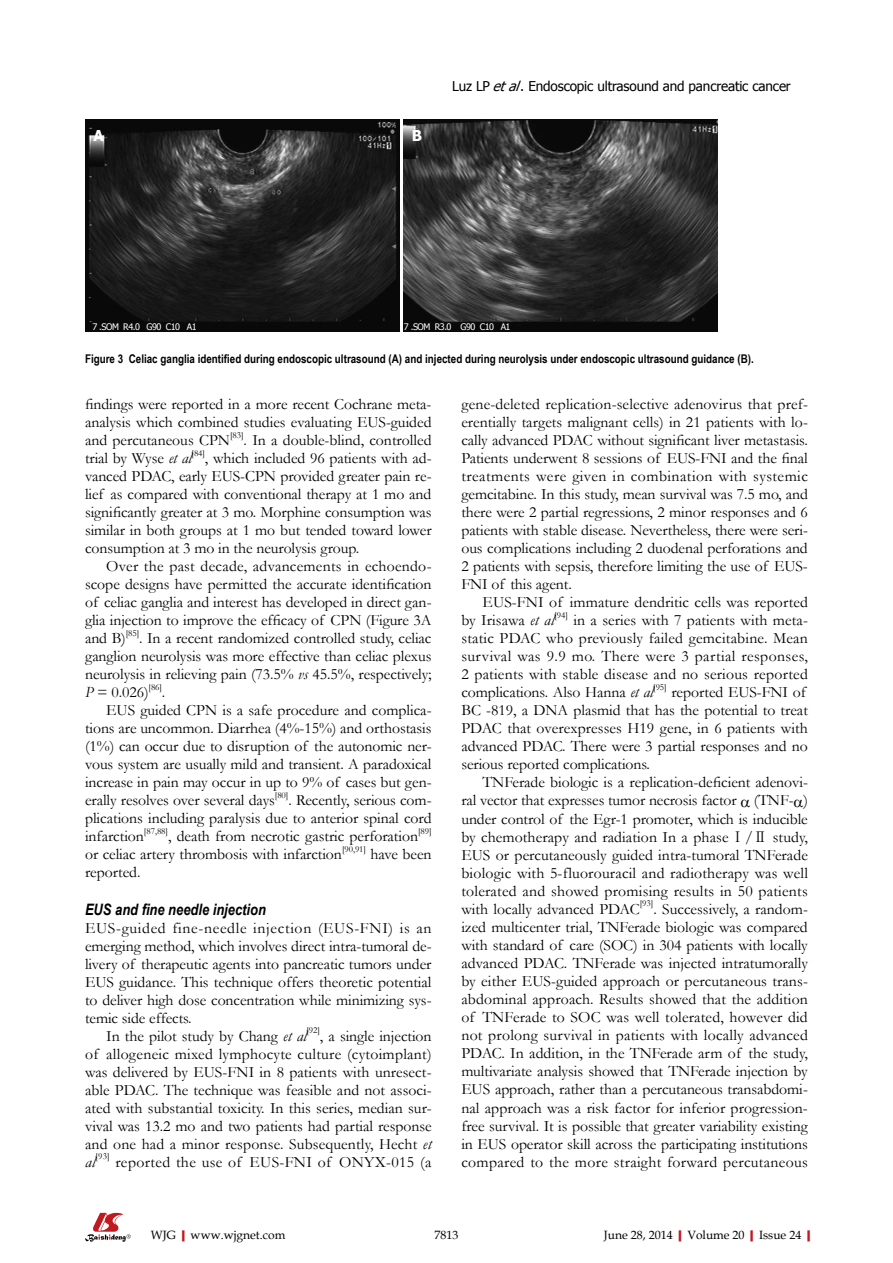
<style>
.page{position:relative;width:893px;height:1263px;background:#fff}
.page>*{position:absolute;margin:0;border:0;box-sizing:border-box;transform-origin:0 0}
.t1{font:15.75px/18px "Garamond";letter-spacing:-.005em;color:#000;text-align:justify}
.t2{font:15.75px "Garamond";letter-spacing:.015em;color:#000}
.t3{font:15.75px "Garamond";letter-spacing:.03em;color:#000}
.t4{font:15.75px "Garamond";letter-spacing:.045em;color:#000}
.t5{font:15.75px "Garamond";letter-spacing:.02em;color:#000}
.t6{font:italic 700 15.75px "Arial Narrow";color:#000}
.t7{font:700 15px "Tahoma";color:#fff}
.t8{font:13.5px "Tahoma";letter-spacing:-.01em;color:#000}
.t9{font:700 12px "Arial Narrow";color:#000}
.t10{font:12px "Book Antiqua";color:#000}
.t11{font:9.15px "Garamond";letter-spacing:-.005em;color:#000}
.t12{font:9px "Tahoma";letter-spacing:-.05em;color:#fff}
.s1{font-style:italic}
.s2{font-family:"Koz Min Pro";font-size:14.25px}
.s3{font-weight:700;color:#c01920}
</style>
<div class="page">
<svg style="left:85px;top:1213px;width:46px;height:29px"></svg>
<img style="left:85px;top:119px;width:314px;height:213px">
<img style="left:403px;top:119px;width:315px;height:213px">
<p class="t7" style="left:94px;top:125px;width:12px">A</p>
<p class="t7" style="left:412px;top:125px;width:12px">B</p>
<p class="t8" style="left:452px;top:77px;width:340px">Luz LP <span class="s1">etal</span>. Endoscopic ultrasound and pancreatic cancer</p>
<p class="t12" style="left:92px;top:320px;width:106px">7 .SOM R4.0 G90 C10 A1</p>
<p class="t12" style="left:404px;top:320px;width:108px">7 .SOM R3.0 G90 C10 A1</p>
<p class="t9" style="left:85px;top:350px;width:670px">Figure 3 Celiac ganglia identified during endoscopic ultrasound (A) and injected during neurolysis under endoscopic ultrasound guidance (B).</p>
<p class="t1" style="left:85px;top:395px;width:348px">findings were reported in a more recent Cochrane meta&shy;analysis which combined studies evaluating EUS-guided and percutaneous CPN</p>
<p class="t11" style="left:230px;top:429px;width:15px">[83]</p>
<p class="t1" style="left:244px;top:431px;width:189px">. In a double-blind, controlled</p>
<p class="t1" style="left:85px;top:449px;width:108px">trial by Wyse <span class="s1">et al</span></p>
<p class="t11" style="left:192px;top:447px;width:15px">[84]</p>
<p class="t1" style="left:205px;top:449px;width:228px">, which included 96 patients with ad-</p>
<p class="t1" style="left:85px;top:467px;width:348px">vanced PDAC, early EUS-CPN provided greater pain re-</p>
<p class="t1" style="left:85px;top:485px;width:348px">lief as compared with conventional therapy at 1 mo and</p>
<p class="t1" style="left:85px;top:503px;width:348px">significantly greater at 3 mo. Morphine consumption was</p>
<p class="t1" style="left:85px;top:521px;width:348px">similar in both groups at 1 mo but tended toward lower</p>
<p class="t1" style="left:85px;top:539px;width:276px">consumption at 3 mo in the neurolysis group.</p>
<p class="t2" style="left:106px;top:556px;width:327px">Over the past decade, advancements in echoendo-</p>
<p class="t1" style="left:85px;top:575px;width:348px">scope designs have permitted the accurate identification</p>
<p class="t1" style="left:85px;top:593px;width:348px">of celiac ganglia and interest has developed in direct gan-</p>
<p class="t1" style="left:85px;top:611px;width:348px">glia injection to improve the efficacy of CPN (Figure 3A</p>
<p class="t1" style="left:85px;top:629px;width:42px">and B)</p>
<p class="t11" style="left:126px;top:627px;width:15px">[85]</p>
<p class="t1" style="left:85px;top:629px;width:348px;text-indent:54px">. In a recent randomized controlled study, celiac ganglion neurolysis was more effective than celiac plexus neurolysis in relieving pain (73.5% <span class="s1">vs</span> 45.5%, respectively; <span class="s1">P</span> = 0.026)</p>
<p class="t11" style="left:149px;top:681px;width:15px">[86]</p>
<p class="t1" style="left:162px;top:683px;width:5px">.</p>
<p class="t1" style="left:106px;top:701px;width:327px">EUS guided CPN is a safe procedure and complica-</p>
<p class="t1" style="left:85px;top:719px;width:348px">tions are uncommon. Diarrhea (4%-15%) and orthostasis</p>
<p class="t1" style="left:85px;top:737px;width:348px">(1%) can occur due to disruption of the autonomic ner-</p>
<p class="t1" style="left:85px;top:755px;width:348px">vous system are usually mild and transient. A paradoxical</p>
<p class="t1" style="left:85px;top:773px;width:348px">increase in pain may occur in up to 9% of cases but gen-</p>
<p class="t1" style="left:85px;top:791px;width:191px">erally resolves over several days</p>
<p class="t11" style="left:275px;top:789px;width:15px">[80]</p>
<p class="t1" style="left:85px;top:791px;width:348px;text-indent:203px">. Recently, serious com&shy;plications including paralysis due to anterior spinal cord infarction</p>
<p class="t11" style="left:144px;top:825px;width:26px">[87,88]</p>
<p class="t1" style="left:168px;top:827px;width:252px">, death from necrotic gastric perforation</p>
<p class="t11" style="left:418px;top:825px;width:15px">[89]</p>
<p class="t1" style="left:85px;top:845px;width:258px">or celiac artery thrombosis with infarction</p>
<p class="t11" style="left:342px;top:843px;width:25px">[90,91]</p>
<p class="t1" style="left:370px;top:845px;width:63px">have been</p>
<p class="t1" style="left:85px;top:863px;width:57px">reported.</p>
<p class="t6" style="left:85px;top:897px;width:182px">EUS and fine needle injection</p>
<p class="t4" style="left:85px;top:917px;width:348px">EUS-guided fine-needle injection (EUS-FNI) is an</p>
<p class="t1" style="left:85px;top:936px;width:348px">emerging method, which involves direct intra-tumoral de-</p>
<p class="t1" style="left:85px;top:954px;width:348px">livery of therapeutic agents into pancreatic tumors under</p>
<p class="t1" style="left:85px;top:972px;width:348px">EUS guidance. This technique offers theoretic potential</p>
<p class="t1" style="left:85px;top:990px;width:348px">to deliver high dose concentration while minimizing sys-</p>
<p class="t1" style="left:85px;top:1008px;width:108px">temic side effects.</p>
<p class="t1" style="left:106px;top:1026px;width:202px">In the pilot study by Chang <span class="s1">et al</span></p>
<p class="t11" style="left:306px;top:1024px;width:15px">[92]</p>
<p class="t1" style="left:85px;top:1026px;width:348px;text-indent:235px">, a single injection of allogeneic mixed lymphocyte culture (cytoimplant) was delivered by EUS-FNI in 8 patients with unresect&shy;able PDAC. The technique was feasible and not associ&shy;ated with substantial toxicity. In this series, median sur&shy;vival was 13.2 mo and two patients had partial response and one had a minor response. Subsequently, Hecht <span class="s1">et al</span></p>
<p class="t11" style="left:96px;top:1150px;width:16px">[93]</p>
<p class="t5" style="left:115px;top:1151px;width:318px">reported the use of EUS-FNI of ONYX-015 (a</p>
<p class="t1" style="left:461px;top:395px;width:348px">gene-deleted replication-selective adenovirus that pref-</p>
<p class="t1" style="left:461px;top:413px;width:348px">erentially targets malignant cells) in 21 patients with lo-</p>
<p class="t1" style="left:461px;top:431px;width:348px">cally advanced PDAC without significant liver metastasis.</p>
<p class="t1" style="left:461px;top:449px;width:348px">Patients underwent 8 sessions of EUS-FNI and the final</p>
<p class="t3" style="left:461px;top:466px;width:348px">treatments were given in combination with systemic</p>
<p class="t1" style="left:461px;top:485px;width:348px">gemcitabine. In this study, mean survival was 7.5 mo, and</p>
<p class="t1" style="left:461px;top:503px;width:348px">there were 2 partial regressions, 2 minor responses and 6</p>
<p class="t1" style="left:461px;top:521px;width:348px">patients with stable disease. Nevertheless, there were seri-</p>
<p class="t1" style="left:461px;top:539px;width:348px">ous complications including 2 duodenal perforations and</p>
<p class="t1" style="left:461px;top:557px;width:348px">2 patients with sepsis, therefore limiting the use of EUS-</p>
<p class="t1" style="left:461px;top:575px;width:112px">FNI of this agent.</p>
<p class="t1" style="left:483px;top:593px;width:327px">EUS-FNI of immature dendritic cells was reported</p>
<p class="t1" style="left:461px;top:611px;width:94px">by Irisawa <span class="s1">et al</span></p>
<p class="t11" style="left:554px;top:609px;width:15px">[94]</p>
<p class="t1" style="left:461px;top:611px;width:348px;text-indent:112px">in a series with 7 patients with meta&shy;static PDAC who previously failed gemcitabine. Mean survival was 9.9 mo. There were 3 partial responses, 2 patients with stable disease and no serious reported complications. Also Hanna <span class="s1">et al</span></p>
<p class="t11" style="left:653px;top:681px;width:15px">[95]</p>
<p class="t1" style="left:671px;top:683px;width:136px">reported EUS-FNI of</p>
<p class="t1" style="left:461px;top:701px;width:348px">BC -819, a DNA plasmid that has the potential to treat</p>
<p class="t1" style="left:461px;top:719px;width:348px">PDAC that overexpresses H19 gene, in 6 patients with</p>
<p class="t1" style="left:461px;top:737px;width:348px">advanced PDAC. There were 3 partial responses and no</p>
<p class="t1" style="left:461px;top:755px;width:190px">serious reported complications.</p>
<p class="t1" style="left:483px;top:773px;width:327px">TNFerade biologic is a replication-deficient adenovi-</p>
<p class="t1" style="left:461px;top:791px;width:348px">ral vector that expresses tumor necrosis factor (TNF- )</p>
<p class="t1" style="left:461px;top:809px;width:348px">under control of the Egr-1 promoter, which is inducible</p>
<p class="t1" style="left:461px;top:827px;width:348px">by chemotherapy and radiation In a phase<span class="s2">Ⅰ</span>/<span class="s2">Ⅱ</span> study,</p>
<p class="t1" style="left:461px;top:845px;width:348px">EUS or percutaneously guided intra-tumoral TNFerade</p>
<p class="t2" style="left:461px;top:862px;width:348px">biologic with 5-fluorouracil and radiotherapy was well</p>
<p class="t2" style="left:461px;top:880px;width:348px">tolerated and showed promising results in 50 patients</p>
<p class="t1" style="left:461px;top:899px;width:180px">with locally advanced PDAC</p>
<p class="t11" style="left:640px;top:897px;width:15px">[93]</p>
<p class="t1" style="left:461px;top:899px;width:348px;text-indent:192px">. Successively, a random&shy;ized multicenter trial, TNFerade biologic was compared with standard of care (SOC) in 304 patients with locally advanced PDAC. TNFerade was injected intratumorally by either EUS-guided approach or percutaneous trans&shy;abdominal approach. Results showed that the addition of TNFerade to SOC was well tolerated, however did not prolong survival in patients with locally advanced PDAC. In addition, in the TNFerade arm of the study, multivariate analysis showed that TNFerade injection by EUS approach, rather than a percutaneous transabdomi&shy;nal approach was a risk factor for inferior progression&shy;free survival. It is possible that greater variability existing in EUS operator skill across the participating institutions compared to the more straight forward percutaneous</p>
<p class="t10" style="left:151px;top:1226px;width:136px">WJG<span class="s3">|</span>www.wjgnet.com</p>
<p class="t10" style="left:434px;top:1226px;width:25px">7813</p>
<p class="t10" style="left:604px;top:1226px;width:214px">June 28, 2014<span class="s3">|</span>Volume 20<span class="s3">|</span>Issue 24<span class="s3">|</span></p>
</div>
